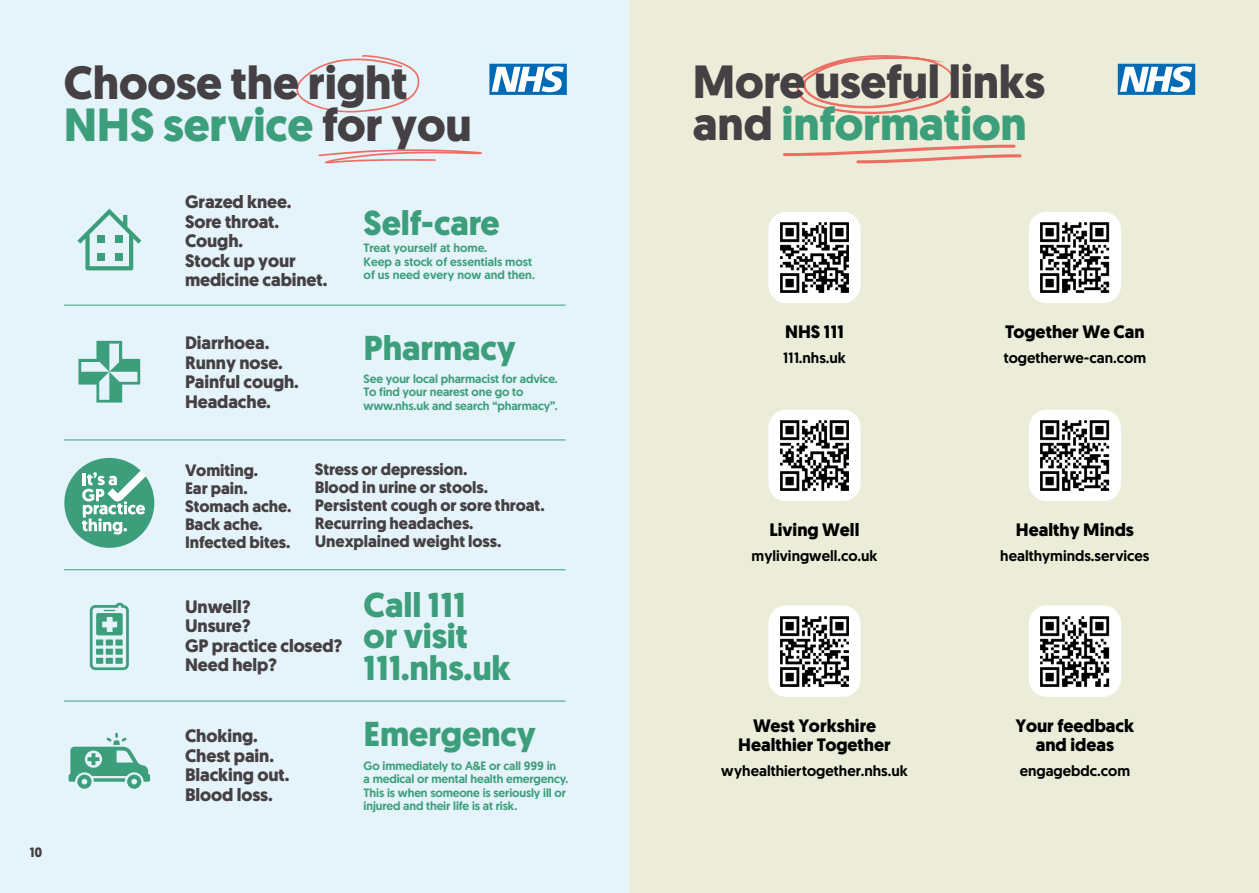
<style>
.page{position:relative;width:1259px;height:893px;background:#fff}
.page>*{position:absolute;margin:0;border:0;box-sizing:border-box;transform-origin:0 0}
.t1{font:700 46.5px/42.8px "Geomanist";letter-spacing:-.005em;color:#454043}
.t2{font:700 34.5px/31.5px "Geomanist";letter-spacing:-.005em;color:#3c9e7a}
.t3{font:700 18px/19.5px "Geomanist";letter-spacing:-.005em;color:#454043}
.t4{font:700 18px/19.5px "Geomanist";color:#000;text-align:center}
.t5{font:700 16.5px/18px "Geomanist";letter-spacing:-.005em;color:#454043}
.t6{font:500 15px "Geomanist";color:#000}
.t7{font:700 13.5px "Geomanist";color:#454043}
.t8{font:500 12px/13.5px "Geomanist";letter-spacing:-.01em;color:#3c9e7a}
.s1{color:#3c9e7a}
</style>
<div class="page">
<div style="left:0;top:0;width:629px;height:893px;background:#e5f3fa"></div>
<div style="left:629px;top:0;width:630px;height:893px;background:#ebedd9"></div>
<svg style="left:796px;top:55px;width:160px;height:59px"></svg>
<svg style="left:783px;top:145px;width:239px;height:18px"></svg>
<svg style="left:489px;top:64px;width:78px;height:31px;background:#77afd7"></svg>
<svg style="left:318px;top:149px;width:164px;height:15px"></svg>
<svg style="left:296px;top:55px;width:124px;height:58px"></svg>
<svg style="left:77px;top:209px;width:64px;height:61px"></svg>
<div style="left:97px;top:235px;width:8px;height:8px;background:#3c9e7a"></div>
<div style="left:115px;top:253px;width:8px;height:8px;background:#3c9e7a"></div>
<div style="left:97px;top:253px;width:8px;height:8px;background:#3c9e7a"></div>
<div style="left:115px;top:235px;width:8px;height:8px;background:#3c9e7a"></div>
<svg style="left:90px;top:603px;width:39px;height:67px"></svg>
<svg style="left:78px;top:341px;width:62px;height:62px"></svg>
<svg style="left:69px;top:733px;width:81px;height:56px"></svg>
<svg style="left:64px;top:458px;width:90px;height:90px"></svg>
<svg style="left:1117px;top:64px;width:78px;height:31px;background:#78b0d6"></svg>
<hr style="left:64px;top:305px;width:502px;height:1px;background:#3c9e7a">
<hr style="left:64px;top:440px;width:502px;height:1px;background:#3c9e7a">
<hr style="left:64px;top:569px;width:502px;height:1px;background:#3c9e7a">
<hr style="left:64px;top:701px;width:502px;height:1px;background:#3c9e7a">
<div style="left:768px;top:605px;width:92px;height:92px;background:#fff;border-radius:17px"></div>
<img style="left:780px;top:616px;width:69px;height:70px">
<div style="left:1029px;top:410px;width:92px;height:91px;background:#fff;border-radius:17px"></div>
<img style="left:1040px;top:420px;width:69px;height:71px">
<div style="left:768px;top:410px;width:92px;height:91px;background:#fff;border-radius:17px"></div>
<img style="left:780px;top:420px;width:69px;height:71px">
<div style="left:768px;top:212px;width:92px;height:91px;background:#fff;border-radius:17px"></div>
<img style="left:780px;top:222px;width:69px;height:71px">
<div style="left:1029px;top:212px;width:92px;height:91px;background:#fff;border-radius:17px"></div>
<img style="left:1040px;top:222px;width:69px;height:71px">
<div style="left:1029px;top:605px;width:92px;height:92px;background:#fff;border-radius:17px"></div>
<img style="left:1040px;top:616px;width:69px;height:70px">
<p class="t7" style="left:30px;top:844px;width:14px">10</p>
<h1 class="t1" style="left:64px;top:61px;width:409px">Choose the right<br><span class="s1">NHS service</span> for you</h1>
<h3 class="t3" style="left:185px;top:192px;width:144px">Grazed knee.<br>Sore throat.<br>Cough.<br>Stock up your medicine cabinet.</h3>
<h3 class="t3" style="left:185px;top:333px;width:115px">Diarrhoea.<br>Runny nose.<br>Painful cough.<br>Headache.</h3>
<h2 class="t2" style="left:364px;top:207px;width:138px">Self-care</h2>
<p class="t8" style="left:364px;top:241px;width:173px">Treat yourself at home.<br>Keep a stock of essentials most of us need every now and then.</p>
<h2 class="t2" style="left:364px;top:332px;width:154px">Pharmacy</h2>
<p class="t8" style="left:364px;top:372px;width:196px">See your local pharmacist for advice.<br>To find your nearest one go to www.nhs.uk and search “pharmacy”.</p>
<h3 class="t5" style="left:185px;top:461px;width:108px">Vomiting.<br>Ear pain.<br>Stomach ache.<br>Back ache.<br>Infected bites.</h3>
<h3 class="t5" style="left:315px;top:461px;width:231px">Stress or depression.<br>Blood in urine or stools.<br>Persistent cough or sore throat.<br>Recurring headaches.<br>Unexplained weight loss.</h3>
<h3 class="t3" style="left:185px;top:597px;width:159px">Unwell?<br>Unsure?<br>GP practice closed?<br>Need help?</h3>
<h3 class="t3" style="left:185px;top:726px;width:106px">Choking.<br>Chest pain.<br>Blacking out.<br>Blood loss.</h3>
<h2 class="t2" style="left:364px;top:589px;width:149px">Call 111<br>or visit<br>111.nhs.uk</h2>
<h2 class="t2" style="left:364px;top:718px;width:174px">Emergency</h2>
<p class="t8" style="left:364px;top:758px;width:206px">Go immediately to A&amp;E or call 999 in<br>a medical or mental health emergency.<br>This is when someone is seriously ill or injured and their life is at risk.</p>
<h1 class="t1" style="left:693px;top:60px;width:354px">More useful links and <span class="s1">information</span></h1>
<h3 class="t4" style="left:785px;top:322px;width:60px">NHS 111</h3>
<p class="t6" style="left:783px;top:348px;width:64px">111.nhs.uk</p>
<h3 class="t4" style="left:769px;top:520px;width:91px">Living Well</h3>
<p class="t6" style="left:751px;top:546px;width:127px">mylivingwell.co.uk</p>
<h3 class="t4" style="left:738px;top:715px;width:154px">West Yorkshire<br>Healthier Together</h3>
<p class="t6" style="left:721px;top:761px;width:188px">wyhealthiertogether.nhs.uk</p>
<h3 class="t4" style="left:1005px;top:322px;width:141px">Together We Can</h3>
<p class="t6" style="left:1003px;top:348px;width:144px">togetherwe-can.com</p>
<h3 class="t4" style="left:1016px;top:520px;width:119px">Healthy Minds</h3>
<p class="t6" style="left:1000px;top:546px;width:151px">healthyminds.services</p>
<h3 class="t4" style="left:1015px;top:715px;width:120px">Your feedback and ideas</h3>
<p class="t6" style="left:1019px;top:761px;width:112px">engagebdc.com</p>
</div>
